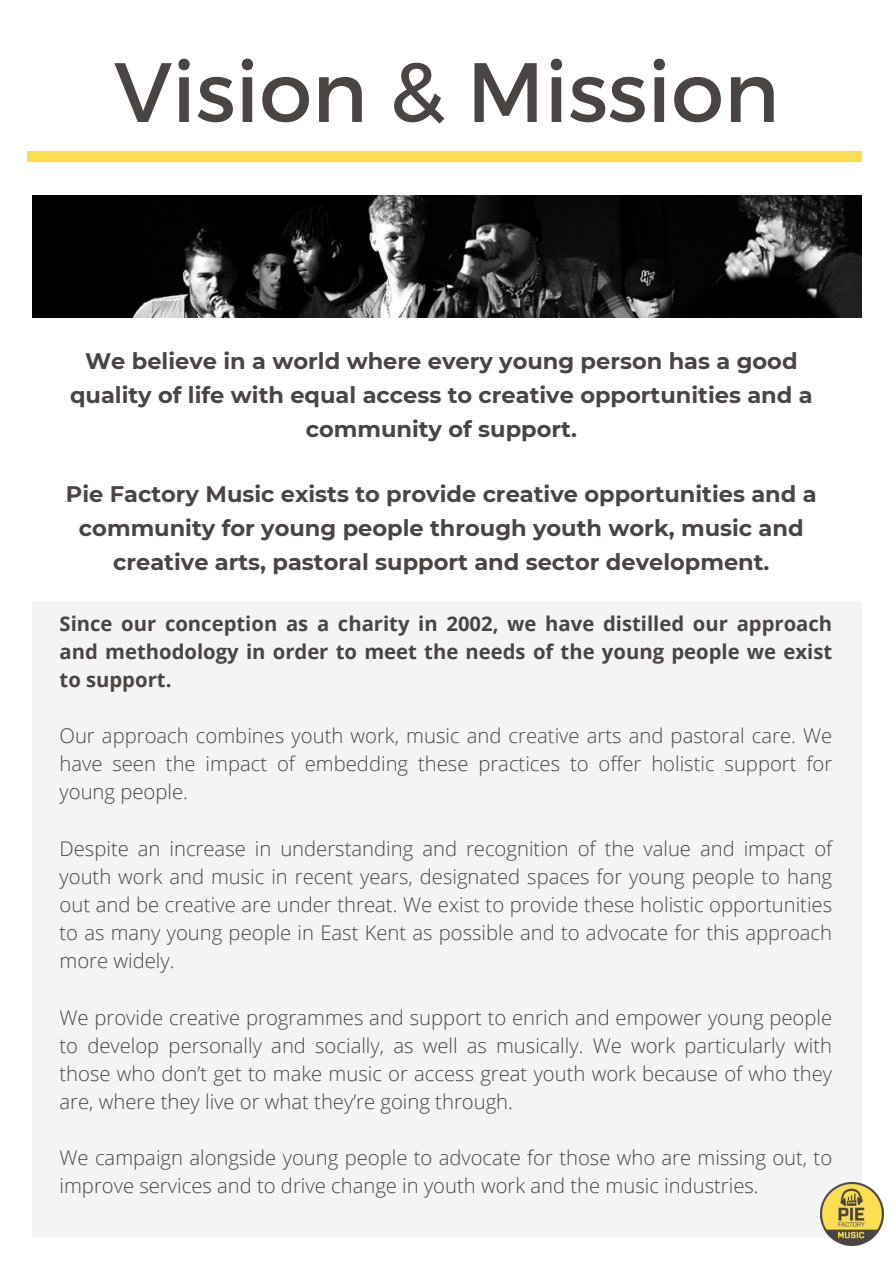
<style>
.page{position:relative;width:894px;height:1264px;background:#fff}
.page>*{position:absolute;margin:0;border:0;box-sizing:border-box;transform-origin:0 0}
.t1{font:84px "Montserrat";color:#4a4543}
.t2{font:700 22.5px/33.8px "Montserrat";color:#4a4543;text-align:center}
.t3{font:300 20.25px/28.2px "Open Sans";color:#4a4543;text-align:justify}
.t4{font:700 20.25px/28.2px "Open Sans";color:#4a4543;text-align:justify}
</style>
<div class="page">
<div style="left:27px;top:152px;width:834px;height:9px;background:#fcde52"></div>
<div style="left:32px;top:601px;width:829px;height:636px;background:#f4f4f4"></div>
<img style="left:820px;top:1182px;width:63px;height:63px">
<img style="left:32px;top:195px;width:829px;height:123px">
<h1 class="t1" style="left:114px;top:37px;width:666px">Vision &amp; Mission</h1>
<p class="t2" style="left:70px;top:344px;width:744px">We believe in a world where every young person has a good quality of life with equal access to creative opportunities and a community of support.</p>
<p class="t2" style="left:66px;top:477px;width:752px">Pie Factory Music exists to provide creative opportunities and a community for young people through youth work, music and creative arts, pastoral support and sector development.</p>
<p class="t4" style="left:59px;top:608px;width:774px">Since our conception as a charity in 2002, we have distilled our approach and methodology in order to meet the needs of the young people we exist to support.</p>
<h2 class="t3" style="left:59px;top:721px;width:774px">Our approach combines youth work, music and creative arts and pastoral care. We have seen the impact of embedding these practices to offer holistic support for young people.</h2>
<h2 class="t3" style="left:59px;top:833px;width:774px">Despite an increase in understanding and recognition of the value and impact of youth work and music in recent years, designated spaces for young people to hang out and be creative are under threat. We exist to provide these holistic opportunities to as many young people in East Kent as possible and to advocate for this approach more widely.</h2>
<h3 class="t3" style="left:59px;top:1002px;width:774px">We provide creative programmes and support to enrich and empower young people to develop personally and socially, as well as musically. We work particularly with those who don’t get to make music or access great youth work because of who they are, where they live or what they’re going through.</h3>
<p class="t3" style="left:59px;top:1143px;width:774px">We campaign alongside young people to advocate for those who are missing out, to improve services and to drive change in youth work and the music industries.</p>
</div>
